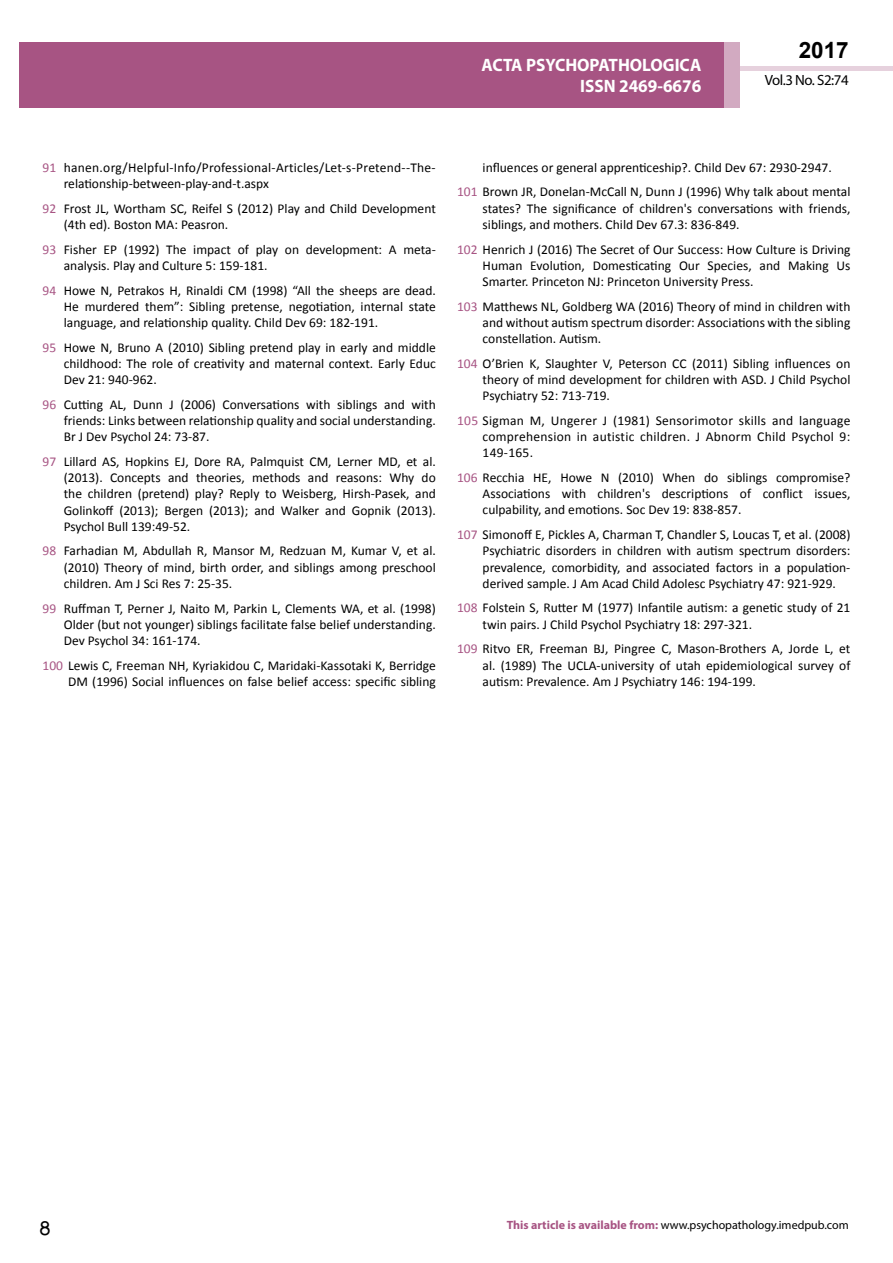
<style>
.page{position:relative;width:893px;height:1263px;background:#fff}
.page>*{position:absolute;margin:0;border:0;box-sizing:border-box;transform-origin:0 0}
.t1{font:25.5px "Tunga";color:#000}
.t2{font:700 22.5px "Arial";color:#000}
.t3{font:700 18px/21.6px "Myriad Pro";color:#fff;text-align:right;scale:.96 1}
.t4{font:14.85px "Myriad Pro";letter-spacing:-.03em;color:#000}
.t5{font:13.5px/16.2px "Calibri";color:#000;text-align:justify}
.t6{font:12px "Myriad Pro";color:#000}
.s1{color:#a75483}
.s2{font-weight:700;color:#a75483}
</style>
<div class="page">
<div style="left:722px;top:66px;width:171px;height:5px;background:#e6d1dd"></div>
<div style="left:19px;top:42px;width:706px;height:66px;background:#a75483"></div>
<div style="left:725px;top:43px;width:15px;height:65px;background:#d2aac1"></div>
<h3 class="t3" style="left:482px;top:53px;width:230px">ACTA PSYCHOPATHOLOGICA<br>ISSN 2469-6676</h3>
<h2 class="t2" style="left:799px;top:35px;width:52px">2017</h2>
<p class="t4" style="left:765px;top:71px;width:85px">Vol.3 No. S2:74</p>
<p class="t5" style="left:64px;top:159px;width:373px;text-indent:-21px"><span class="s1">91</span> hanen.org/Helpful-Info/Professional-Articles/Let-s-Pretend--The&shy;relationship-between-play-and-t.aspx</p>
<p class="t5" style="left:64px;top:200px;width:374px;text-indent:-21px"><span class="s1">92</span> Frost JL, Wortham SC, Reifel S (2012) Play and Child Development (4th ed). Boston MA: Peasron.</p>
<p class="t5" style="left:64px;top:241px;width:374px;text-indent:-21px"><span class="s1">93</span> Fisher EP (1992) The impact of play on development: A meta&shy;analysis. Play and Culture 5: 159-181.</p>
<p class="t5" style="left:64px;top:282px;width:374px;text-indent:-21px"><span class="s1">94</span> Howe N, Petrakos H, Rinaldi CM (1998) “All the sheeps are dead.<br>He murdered them”: Sibling pretense, negotiation, internal state language, and relationship quality. Child Dev 69: 182-191.</p>
<p class="t5" style="left:64px;top:339px;width:374px;text-indent:-21px"><span class="s1">95</span> Howe N, Bruno A (2010) Sibling pretend play in early and middle childhood: The role of creativity and maternal context. Early Educ Dev 21: 940-962.</p>
<p class="t5" style="left:64px;top:396px;width:374px;text-indent:-21px"><span class="s1">96</span> Cutting AL, Dunn J (2006) Conversations with siblings and with friends: Links between relationship quality and social understanding.<br>Br J Dev Psychol 24: 73-87.</p>
<p class="t5" style="left:64px;top:453px;width:374px;text-indent:-21px"><span class="s1">97</span> Lillard AS, Hopkins EJ, Dore RA, Palmquist CM, Lerner MD, et al. (2013). Concepts and theories, methods and reasons: Why do the children (pretend) play? Reply to Weisberg, Hirsh-Pasek, and Golinkoff (2013); Bergen (2013); and Walker and Gopnik (2013).<br>Psychol Bull 139:49-52.</p>
<p class="t5" style="left:64px;top:543px;width:374px;text-indent:-21px"><span class="s1">98</span> Farhadian M, Abdullah R, Mansor M, Redzuan M, Kumar V, et al. (2010) Theory of mind, birth order, and siblings among preschool children. Am J Sci Res 7: 25-35.</p>
<p class="t5" style="left:64px;top:600px;width:374px;text-indent:-21px"><span class="s1">99</span> Ruffman T, Perner J, Naito M, Parkin L, Clements WA, et al. (1998)<br>Older (but not younger) siblings facilitate false belief understanding.<br>Dev Psychol 34: 161-174.</p>
<p class="t5" style="left:43px;top:657px;width:395px;text-align:right"><span class="s1">100</span> Lewis C, Freeman NH, Kyriakidou C, Maridaki-Kassotaki K, Berridge<br>DM (1996) Social influences on false belief access: specific sibling</p>
<p class="t5" style="left:457px;top:155px;width:395px;line-height:24.8px;text-align:center">influences or general apprenticeship?. Child Dev 67: 2930-2947.<br><span class="s1">101</span> Brown JR, Donelan‐McCall N, Dunn J (1996) Why talk about mental</p>
<p class="t5" style="left:483px;top:200px;width:369px">states? The significance of children's conversations with friends, siblings, and mothers. Child Dev 67.3: 836-849.</p>
<p class="t5" style="left:483px;top:241px;width:369px;text-indent:-26px"><span class="s1">102</span> Henrich J (2016) The Secret of Our Success: How Culture is Driving Human Evolution, Domesticating Our Species, and Making Us Smarter. Princeton NJ: Princeton University Press.</p>
<p class="t5" style="left:483px;top:298px;width:369px;text-indent:-26px"><span class="s1">103</span> Matthews NL, Goldberg WA (2016) Theory of mind in children with and without autism spectrum disorder: Associations with the sibling constellation. Autism.</p>
<p class="t5" style="left:483px;top:355px;width:369px;text-indent:-26px"><span class="s1">104</span> O’Brien K, Slaughter V, Peterson CC (2011) Sibling influences on theory of mind development for children with ASD. J Child Psychol Psychiatry 52: 713-719.</p>
<p class="t5" style="left:483px;top:412px;width:369px;text-indent:-26px"><span class="s1">105</span> Sigman M, Ungerer J (1981) Sensorimotor skills and language comprehension in autistic children. J Abnorm Child Psychol 9:<br>149-165.</p>
<p class="t5" style="left:483px;top:469px;width:369px;text-indent:-26px"><span class="s1">106</span> Recchia HE, Howe N (2010) When do siblings compromise?<br>Associations with children's descriptions of conflict issues, culpability, and emotions. Soc Dev 19: 838-857.</p>
<p class="t5" style="left:483px;top:527px;width:369px;text-indent:-26px"><span class="s1">107</span> Simonoff E, Pickles A, Charman T, Chandler S, Loucas T, et al. (2008)<br>Psychiatric disorders in children with autism spectrum disorders: prevalence, comorbidity, and associated factors in a population&shy;derived sample. J Am Acad Child Adolesc Psychiatry 47: 921-929.</p>
<p class="t5" style="left:483px;top:600px;width:369px;text-indent:-26px"><span class="s1">108</span> Folstein S, Rutter M (1977) Infantile autism: a genetic study of 21 twin pairs. J Child Psychol Psychiatry 18: 297-321.</p>
<p class="t5" style="left:483px;top:641px;width:369px;text-indent:-26px"><span class="s1">109</span> Ritvo ER, Freeman BJ, Pingree C, Mason-Brothers A, Jorde L, et al. (1989) The UCLA-university of utah epidemiological survey of autism: Prevalence. Am J Psychiatry 146: 194-199.</p>
<h1 class="t1" style="left:39px;top:1211px;width:13px">8</h1>
<p class="t6" style="left:507px;top:1218px;width:343px"><span class="s2">This article is available from:</span> www.psychopathology.imedpub.com</p>
</div>
